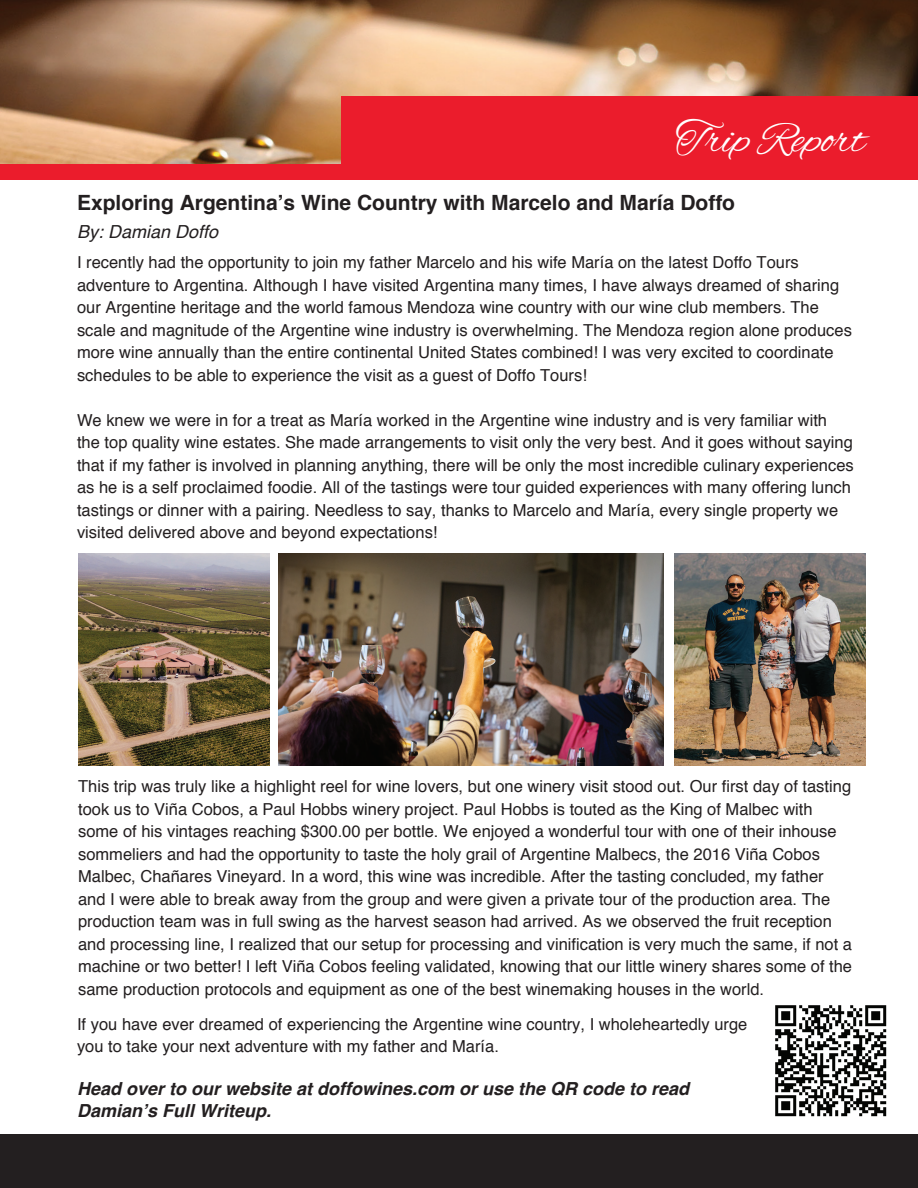
<style>
.page{position:relative;width:918px;height:1188px;background:#fff}
.page>*{position:absolute;margin:0;border:0;box-sizing:border-box;transform-origin:0 0}
.t1{font:45px "Alex Brush";color:#fff}
.t2{font:700 21px "Helvetica";color:#231f20}
.t3{font:italic 700 18px/21.6px "Helvetica";color:#231f20}
.t4{font:italic 18px "Helvetica";color:#231f20}
.t5{font:16.5px/22.5px "Helvetica";color:#231f20}
</style>
<div class="page">
<img style="left:0;top:0;width:918px;height:766px">
<div style="left:0;top:164px;width:918px;height:15px;background:#eb1c2c"></div>
<div style="left:0;top:1134px;width:918px;height:54px;background:#231f20"></div>
<div style="left:342px;top:96px;width:576px;height:73px;background:#eb1c2c"></div>
<img style="left:78px;top:554px;width:191px;height:211px">
<img style="left:674px;top:554px;width:191px;height:211px">
<img style="left:279px;top:554px;width:384px;height:211px">
<img style="left:775px;top:1005px;width:112px;height:112px">
<h1 class="t1" style="left:675px;top:114px;width:191px">Trip Report</h1>
<p class="t2" style="left:77px;top:188px;width:660px">Exploring Argentina’s Wine Country with Marcelo and María Doffo</p>
<p class="t4" style="left:77px;top:218px;width:143px">By: Damian Doffo</p>
<p class="t5" style="left:77px;top:252px;width:776px">I recently had the opportunity to join my father Marcelo and his wife María on the latest Doffo Tours adventure to Argentina. Although I have visited Argentina many times, I have always dreamed of sharing our Argentine heritage and the world famous Mendoza wine country with our wine club members. The scale and magnitude of the Argentine wine industry is overwhelming. The Mendoza region alone produces more wine annually than the entire continental United States combined! I was very excited to coordinate schedules to be able to experience the visit as a guest of Doffo Tours!</p>
<p class="t5" style="left:77px;top:409px;width:778px">We knew we were in for a treat as María worked in the Argentine wine industry and is very familiar with the top quality wine estates. She made arrangements to visit only the very best. And it goes without saying that if my father is involved in planning anything, there will be only the most incredible culinary experiences as he is a self proclaimed foodie. All of the tastings were tour guided experiences with many offering lunch tastings or dinner with a pairing. Needless to say, thanks to Marcelo and María, every single property we visited delivered above and beyond expectations!</p>
<p class="t5" style="left:78px;top:776px;width:776px">This trip was truly like a highlight reel for wine lovers, but one winery visit stood out. Our first day of tasting took us to Viña Cobos, a Paul Hobbs winery project. Paul Hobbs is touted as the King of Malbec with some of his vintages reaching $300.00 per bottle. We enjoyed a wonderful tour with one of their inhouse sommeliers and had the opportunity to taste the holy grail of Argentine Malbecs, the 2016 Viña Cobos Malbec, Chañares Vineyard. In a word, this wine was incredible. After the tasting concluded, my father and I were able to break away from the group and were given a private tour of the production area. The production team was in full swing as the harvest season had arrived. As we observed the fruit reception and processing line, I realized that our setup for processing and vinification is very much the same, if not a machine or two better! I left Viña Cobos feeling validated, knowing that our little winery shares some of the same production protocols and equipment as one of the best winemaking houses in the world.</p>
<p class="t5" style="left:77px;top:1013px;width:672px">If you have ever dreamed of experiencing the Argentine wine country, I wholeheartedly urge you to take your next adventure with my father and María.</p>
<p class="t3" style="left:77px;top:1078px;width:614px">Head over to our website at doffowines.com or use the QR code to read<br>Damian’s Full Writeup.</p>
</div>
